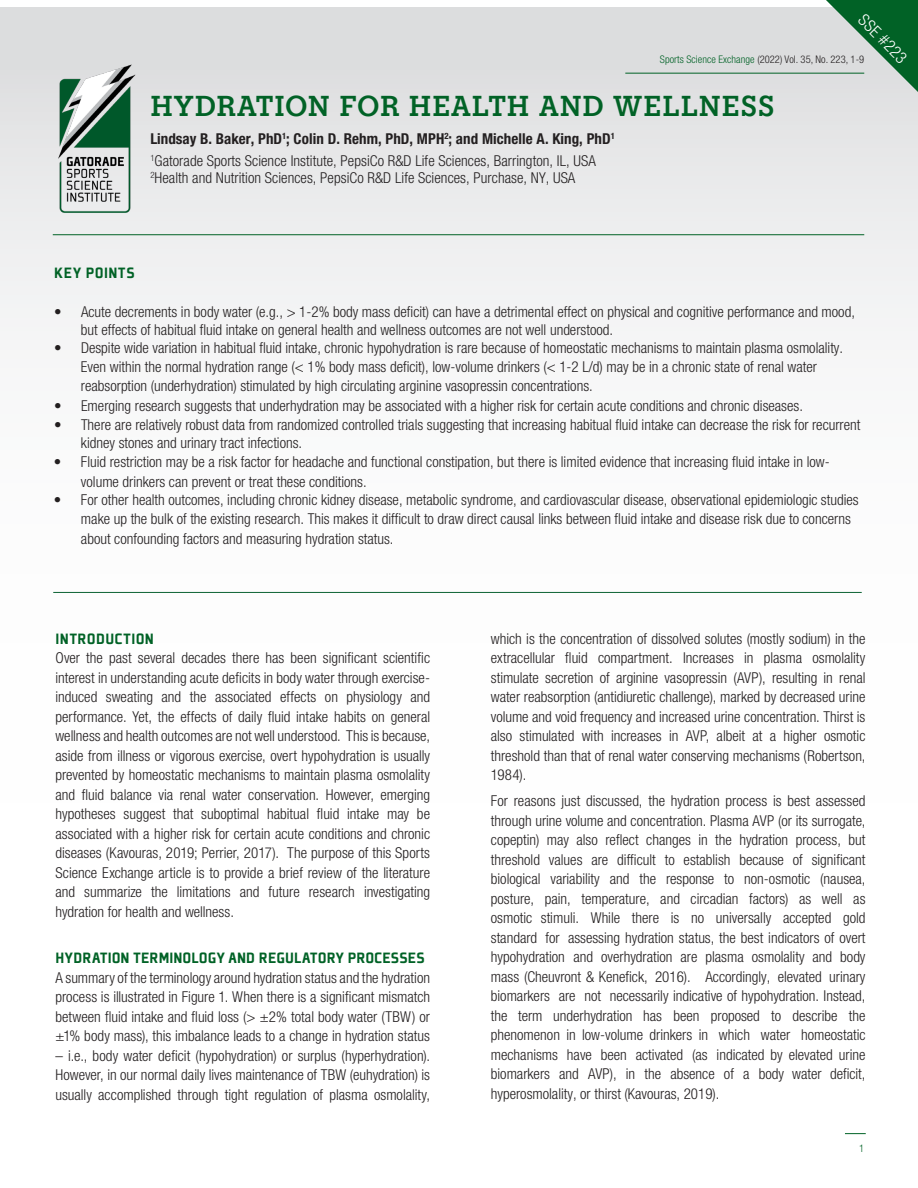
<style>
.page{position:relative;width:918px;height:1188px;background:#fff}
.page>*{position:absolute;margin:0;border:0;box-sizing:border-box;transform-origin:0 0}
.AUTHOR{font:700 30px "Gatorade";letter-spacing:.035em;color:#016226}
.REFERENCES{font:900 16.5px "Plexes Pro";letter-spacing:.01em;color:#016226}
.HEADINGS{font:900 16.5px "Plexes Pro";letter-spacing:.05em;color:#016226}
.t1{font:300 condensed 16.5px "Helvetica Neue LT Std";color:#fff}
.REFERENCES-2{font:300 condensed 15px/19.5px "Helvetica Neue LT Std";color:#231f20}
.AUTHOR-2{font:15px/22.2px "Helvetica Neue LT 47 Lt Cn";letter-spacing:.005em;color:#231f20}
.t2{font:300 condensed 10.5px "Helvetica Neue LT Std";letter-spacing:.005em;color:#231f20}
.t3{font:300 condensed 10.5px "Helvetica Neue LT Std";color:#016226}
.s1{color:#016226}
.s2{font-family:"Helvetica Neue LT Std";font-weight:700;font-stretch:condensed}
.s3{font-family:"Helvetica Neue LT 47 Lt Cn";font-weight:400;font-stretch:normal}
</style>
<div class="page">
<div style="left:0;top:8px;width:918px;height:1180px;background:linear-gradient(to bottom,#e7e8e9,#fff)"></div>
<svg style="left:826px;top:0;width:92px;height:92px;background:#6fa082"></svg>
<img style="left:52px;top:61px;width:86px;height:156px">
<hr style="left:53px;top:234px;width:811px;height:1px;background:#016226">
<hr style="left:53px;top:592px;width:809px;height:1px;background:#0c6333">
<hr style="left:625px;top:73px;width:239px;height:1px;background:#016226">
<svg style="left:845px;top:1133px;width:21px;height:1px"></svg>
<p class="t1" style="left:868px;top:10px;width:62px;rotate:45deg">SSE #223</p>
<p class="t2" style="left:660px;top:53px;width:206px"><span class="s1">Sports Science Exchange</span> (2022) Vol. 35, No. 223, 1-9</p>
<p class="AUTHOR" style="left:150px;top:89px;width:625px">HYDRATION FOR HEALTH AND WELLNESS</p>
<p class="AUTHOR-2" style="left:150px;top:127px;width:466px"><span class="s2">Lindsay B. Baker, PhD</span><sup>1</sup><span class="s2">; Colin D. Rehm, PhD, MPH</span><sup>2</sup><span class="s2">; and Michelle A. King, PhD</span><sup>1<br></sup><sup>1</sup>Gatorade Sports Science Institute, PepsiCo R&amp;D Life Sciences, Barrington, IL, USA</p>
<p class="AUTHOR-2" style="left:150px;top:167px;width:427px"><sup>2</sup>Health and Nutrition Sciences, PepsiCo R&amp;D Life Sciences, Purchase, NY, USA</p>
<p class="HEADINGS" style="left:54px;top:264px;width:82px">KEY POINTS</p>
<p class="REFERENCES-2" style="left:81px;top:302px;width:775px;line-height:17.9px;text-indent:-27px">• Acute decrements in body water (e.g., &gt; 1-2% body mass deficit) can have a detrimental effect on physical and cognitive performance and mood, but effects of habitual fluid intake on general health and wellness outcomes are not well understood.</p>
<p class="REFERENCES-2" style="left:81px;top:337px;width:764px;text-indent:-27px">• Despite wide variation in habitual fluid intake, chronic hypohydration is rare because of homeostatic mechanisms to maintain plasma osmolality.<br>Even within the normal hydration range (&lt; 1% body mass deficit), low-volume drinkers (&lt; 1-2 L/d) may be in a chronic state of renal water reabsorption (underhydration) stimulated by high circulating arginine vasopressin concentrations.</p>
<p class="REFERENCES-2" style="left:54px;top:396px;width:750px">• Emerging research suggests that underhydration may be associated with a higher risk for certain acute conditions and chronic diseases.</p>
<p class="REFERENCES-2" style="left:81px;top:416px;width:781px;line-height:17.9px;text-indent:-27px">• There are relatively robust data from randomized controlled trials suggesting that increasing habitual fluid intake can decrease the risk for recurrent kidney stones and urinary tract infections.</p>
<p class="REFERENCES-2" style="left:81px;top:452px;width:750px;text-indent:-27px">• Fluid restriction may be a risk factor for headache and functional constipation, but there is limited evidence that increasing fluid intake in low&shy;volume drinkers can prevent or treat these conditions.</p>
<p class="REFERENCES-2" style="left:81px;top:490px;width:779px;text-indent:-27px">• For other health outcomes, including chronic kidney disease, metabolic syndrome, and cardiovascular disease, observational epidemiologic studies make up the bulk of the <span class="s3">existing</span> research. This makes it difficult to draw direct causal links between fluid intake and disease risk due to concerns about confounding factors and measuring hydration status.</p>
<p class="REFERENCES" style="left:56px;top:629px;width:100px">INTRODUCTION</p>
<p class="REFERENCES-2" style="left:56px;top:648px;width:376px;text-align:justify">Over the past several decades there has been significant scientific interest in understanding acute deficits in body water through exercise&shy;induced sweating and the associated effects on physiology and performance. Yet, the effects of daily fluid intake habits on general wellness and health outcomes are not well understood. This is because, aside from illness or vigorous exercise, overt hypohydration is usually prevented by homeostatic mechanisms to maintain plasma osmolality and fluid balance via renal water conservation. However, emerging hypotheses suggest that suboptimal habitual fluid intake may be associated with a higher risk for certain acute conditions and chronic diseases (Kavouras, 2019; Perrier, 2017). The purpose of this Sports Science Exchange article is to provide a brief review of the literature and summarize the limitations and future research investigating hydration for health and wellness.</p>
<p class="REFERENCES" style="left:56px;top:949px;width:371px">HYDRATION TERMINOLOGY AND REGULATORY PROCESSES</p>
<p class="REFERENCES-2" style="left:56px;top:968px;width:376px;text-align:justify">A summary of the terminology around hydration status and the hydration process is illustrated in Figure 1. When there is a significant mismatch between fluid intake and fluid loss (&gt; ±2% total body water (TBW) or ±1% body mass), this imbalance leads to a change in hydration status</p>
<p class="REFERENCES-2" style="left:56px;top:1046px;width:376px;text-align:justify">– i.e., body water deficit (hypohydration) or surplus (hyperhydration).<br>However, in our normal daily lives maintenance of TBW (euhydration) is usually accomplished through tight regulation of plasma osmolality,</p>
<p class="REFERENCES-2" style="left:491px;top:628px;width:376px;text-align:justify">which is the concentration of dissolved solutes (mostly sodium) in the extracellular fluid compartment. Increases in plasma osmolality stimulate secretion of arginine vasopressin (AVP), resulting in renal water reabsorption (antidiuretic challenge), marked by decreased urine volume and void frequency and increased urine concentration. Thirst is also stimulated with increases in AVP, albeit at a higher osmotic threshold than that of renal water conserving mechanisms (Robertson, 1984).</p>
<p class="REFERENCES-2" style="left:491px;top:791px;width:376px;text-align:justify">For reasons just discussed, the hydration process is best assessed through urine volume and concentration. Plasma AVP (or its surrogate, copeptin) may also reflect changes in the hydration process, but threshold values are difficult to establish because of significant biological variability and the <span class="s3">response</span> to non-osmotic (nausea, posture, pain, temperature, and circadian factors) as well as osmotic stimuli. While there is no universally accepted gold standard for assessing hydration status, the best indicators of overt hypohydration and overhydration are plasma osmolality and body mass (Cheuvront &amp; Kenefick, 2016). Accordingly, elevated urinary biomarkers are not necessarily indicative of hypohydration. Instead, the term underhydration has been proposed to describe the phenomenon in low-volume drinkers in which water homeostatic mechanisms have been activated (as indicated by elevated urine biomarkers and AVP), in the absence of a body water deficit, hyperosmolality, or thirst (Kavouras, 2019).</p>
<p class="t3" style="left:859px;top:1142px;width:7px">1</p>
</div>
